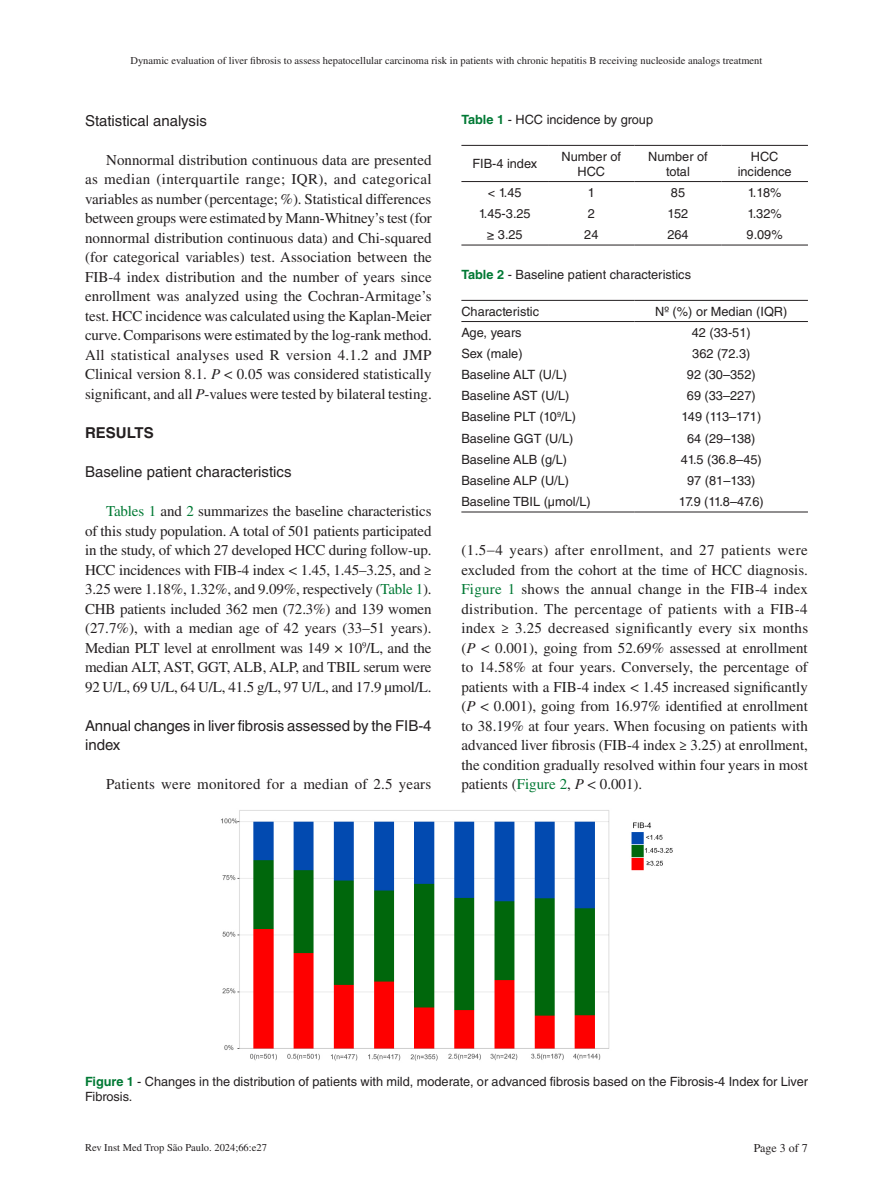
<style>
.page{position:relative;width:893px;height:1191px;background:#fff}
.page>*{position:absolute;margin:0;border:0;box-sizing:border-box;transform-origin:0 0}
.t1{font:15px/19.5px "Times LT Std";letter-spacing:-.005em;color:#231f20;text-align:justify}
.Sub-seção{font:15px/19.5px "Helvetica LT Std";color:#231f20}
.t2{font:15px "Times LT Std";letter-spacing:.015em;color:#231f20}
.Seção{font:700 15px "Helvetica LT Std";color:#231f20}
.Tabela-corpo{font:12.75px/15px "Helvetica LT Std";color:#231f20;text-align:center}
.Figura{font:12.75px/15px "Helvetica LT Std";color:#231f20}
.Tabela-corpo-2{font:12.75px "Helvetica LT Std";letter-spacing:-.04em;color:#231f20}
.t3{font:12px "Times LT Std";color:#231f20}
.t4{font:10.5px "Times LT Std";color:#231f20}
.s1{font-style:italic}
.s2{color:#007934}
.s3{font-weight:700;color:#007934}
</style>
<div class="page">
<hr style="left:461px;top:145px;width:87px;height:1px;background:#231f20">
<hr style="left:548px;top:145px;width:87px;height:1px;background:#231f20">
<hr style="left:635px;top:145px;width:86px;height:1px;background:#231f20">
<hr style="left:721px;top:145px;width:87px;height:1px;background:#231f20">
<hr style="left:461px;top:181px;width:87px;height:1px;background:#231f20">
<hr style="left:548px;top:181px;width:87px;height:1px;background:#231f20">
<hr style="left:635px;top:181px;width:86px;height:1px;background:#231f20">
<hr style="left:721px;top:181px;width:87px;height:1px;background:#231f20">
<hr style="left:461px;top:245px;width:87px;height:1px;background:#231f20">
<hr style="left:548px;top:245px;width:87px;height:1px;background:#231f20">
<hr style="left:635px;top:245px;width:86px;height:1px;background:#231f20">
<hr style="left:721px;top:245px;width:87px;height:1px;background:#231f20">
<hr style="left:461px;top:300px;width:174px;height:1px;background:#231f20">
<hr style="left:635px;top:300px;width:173px;height:1px;background:#231f20">
<hr style="left:461px;top:321px;width:174px;height:1px;background:#231f20">
<hr style="left:635px;top:321px;width:173px;height:1px;background:#231f20">
<hr style="left:461px;top:511px;width:174px;height:1px;background:#231f20">
<hr style="left:635px;top:511px;width:173px;height:1px;background:#231f20">
<img style="left:221px;top:810px;width:452px;height:251px">
<p class="t4" style="left:130px;top:55px;width:633px">Dynamic evaluation of liver fibrosis to assess hepatocellular carcinoma risk in patients with chronic hepatitis B receiving nucleoside analogs treatment</p>
<p class="Sub-seção" style="left:85px;top:111px;width:123px">Statistical analysis</p>
<p class="t1" style="left:85px;top:150px;width:348px;text-indent:21px">Nonnormal distribution continuous data are presented as median (interquartile range; IQR), and categorical variables as number (percentage; %). Statistical differences between groups were estimated by Mann-Whitney’s test (for nonnormal distribution continuous data) and Chi-squared (for categorical variables) test. Association between the FIB-4 index distribution and the number of years since enrollment was analyzed using the Cochran-Armitage’s test. HCC incidence was calculated using the Kaplan-Meier curve. Comparisons were estimated by the log-rank method.<br>All statistical analyses used R version 4.1.2 and JMP Clinical version 8.1. <span class="s1">P</span> &lt; 0.05 was considered statistically significant, and all <span class="s1">P</span>-values were tested by bilateral testing.</p>
<p class="Seção" style="left:85px;top:423px;width:70px">RESULTS</p>
<p class="Sub-seção" style="left:85px;top:462px;width:208px">Baseline patient characteristics</p>
<p class="t1" style="left:85px;top:501px;width:348px;text-indent:21px"><span class="s2">Tables 1</span> and <span class="s2">2</span> summarizes the baseline characteristics of this study population. A total of 501 patients participated in the study, of which 27 developed HCC during follow-up.<br>HCC incidences with FIB-4 index &lt; 1.45, 1.45–3.25, and ≥ 3.25 were 1.18%, 1.32%, and 9.09%, respectively (<span class="s2">Table 1</span>).<br>CHB patients included 362 men (72.3%) and 139 women (27.7%), with a median age of 42 years (33–51 years).<br>Median PLT level at enrollment was 149 × 10<sup>9</sup>/L, and the median ALT, AST, GGT, ALB, ALP, and TBIL serum were 92 U/L, 69 U/L, 64 U/L, 41.5 g/L, 97 U/L, and 17.9 μmol/L.</p>
<p class="Sub-seção" style="left:85px;top:715px;width:348px">Annual changes in liver fibrosis assessed by the FIB‑4 index</p>
<p class="t2" style="left:106px;top:775px;width:327px">Patients were monitored for a median of 2.5 years</p>
<p class="Figura" style="left:461px;top:112px;width:193px"><span class="s3">Table 1</span> - HCC incidence by group</p>
<p class="Tabela-corpo" style="left:472px;top:156px;width:66px">FIB-4 index</p>
<p class="Tabela-corpo" style="left:562px;top:148px;width:61px">Number of<br>HCC</p>
<p class="Tabela-corpo" style="left:648px;top:148px;width:61px">Number of</p>
<p class="Tabela-corpo" style="left:666px;top:163px;width:25px">total</p>
<p class="Tabela-corpo" style="left:751px;top:148px;width:29px">HCC</p>
<p class="Tabela-corpo" style="left:738px;top:163px;width:55px">incidence</p>
<p class="Tabela-corpo" style="left:488px;top:185px;width:35px">&lt; 1.45</p>
<p class="Tabela-corpo" style="left:588px;top:185px;width:9px">1</p>
<p class="Tabela-corpo" style="left:671px;top:185px;width:16px">85</p>
<p class="Tabela-corpo" style="left:748px;top:185px;width:35px">1.18%</p>
<p class="Tabela-corpo" style="left:479px;top:206px;width:53px">1.45-3.25</p>
<p class="Tabela-corpo" style="left:588px;top:206px;width:9px">2</p>
<p class="Tabela-corpo" style="left:668px;top:206px;width:22px">152</p>
<p class="Tabela-corpo" style="left:748px;top:206px;width:36px">1.32%</p>
<p class="Tabela-corpo" style="left:487px;top:227px;width:38px">≥ 3.25</p>
<p class="Tabela-corpo" style="left:584px;top:227px;width:16px">24</p>
<p class="Tabela-corpo" style="left:667px;top:227px;width:23px">264</p>
<p class="Tabela-corpo" style="left:747px;top:227px;width:38px">9.09%</p>
<p class="Figura" style="left:461px;top:267px;width:231px"><span class="s3">Table 2</span> - Baseline patient characteristics</p>
<p class="Tabela-corpo" style="left:461px;top:303px;width:79px">Characteristic</p>
<p class="Tabela-corpo" style="left:655px;top:303px;width:134px">Nº (%) or Median (IQR)</p>
<p class="Tabela-corpo" style="left:461px;top:325px;width:61px">Age, years</p>
<p class="Tabela-corpo" style="left:692px;top:325px;width:60px">42 (33-51)</p>
<p class="Tabela-corpo" style="left:461px;top:346px;width:63px">Sex (male)</p>
<p class="Tabela-corpo" style="left:692px;top:346px;width:60px">362 (72.3)</p>
<p class="Tabela-corpo" style="left:461px;top:367px;width:107px">Baseline ALT (U/L)</p>
<p class="Tabela-corpo" style="left:687px;top:367px;width:70px">92 (30–352)</p>
<p class="Tabela-corpo" style="left:461px;top:388px;width:110px">Baseline AST (U/L)</p>
<p class="Tabela-corpo" style="left:687px;top:388px;width:70px">69 (33–227)</p>
<p class="Tabela-corpo" style="left:461px;top:409px;width:116px">Baseline PLT (10<sup>9</sup>/L)</p>
<p class="Tabela-corpo-2" style="left:681px;top:409px;width:81px">149 (113–171)</p>
<p class="Tabela-corpo" style="left:461px;top:430px;width:113px">Baseline GGT (U/L)</p>
<p class="Tabela-corpo" style="left:687px;top:430px;width:70px">64 (29–138)</p>
<p class="Tabela-corpo" style="left:461px;top:451px;width:107px">Baseline ALB (g/L)</p>
<p class="Tabela-corpo" style="left:681px;top:451px;width:83px">41.5 (36.8–45)</p>
<p class="Tabela-corpo" style="left:461px;top:473px;width:109px">Baseline ALP (U/L)</p>
<p class="Tabela-corpo" style="left:687px;top:473px;width:70px">97 (81–133)</p>
<p class="Tabela-corpo" style="left:461px;top:494px;width:131px">Baseline TBIL (μmol/L)</p>
<p class="Tabela-corpo" style="left:679px;top:494px;width:86px">17.9 (11.8–47.6)</p>
<p class="t1" style="left:461px;top:540px;width:348px">(1.5 4 years) after enrollment, and 27 patients were excluded from the cohort at the time of HCC diagnosis.<br><span class="s2">Figure 1</span> shows the annual change in the FIB-4 index distribution. The percentage of patients with a FIB-4 index ≥ 3.25 decreased significantly every six months (<span class="s1">P</span> &lt; 0.001), going from 52.69% assessed at enrollment to 14.58% at four years. Conversely, the percentage of patients with a FIB-4 index &lt; 1.45 increased significantly (<span class="s1">P</span> &lt; 0.001), going from 16.97% identified at enrollment to 38.19% at four years. When focusing on patients with advanced liver fibrosis (FIB-4 index ≥ 3.25) at enrollment, the condition gradually resolved within four years in most patients (<span class="s2">Figure 2</span>, <span class="s1">P</span> &lt; 0.001).</p>
<p class="Figura" style="left:85px;top:1074px;width:724px"><span class="s3">Figure 1</span> - Changes in the distribution of patients with mild, moderate, or advanced fibrosis based on the Fibrosis-4 Index for Liver<br>Fibrosis.</p>
<p class="t4" style="left:85px;top:1142px;width:183px">Rev Inst Med Trop São Paulo. 2024;66:e27</p>
<p class="t3" style="left:754px;top:1141px;width:56px">Page 3 of 7</p>
</div>
